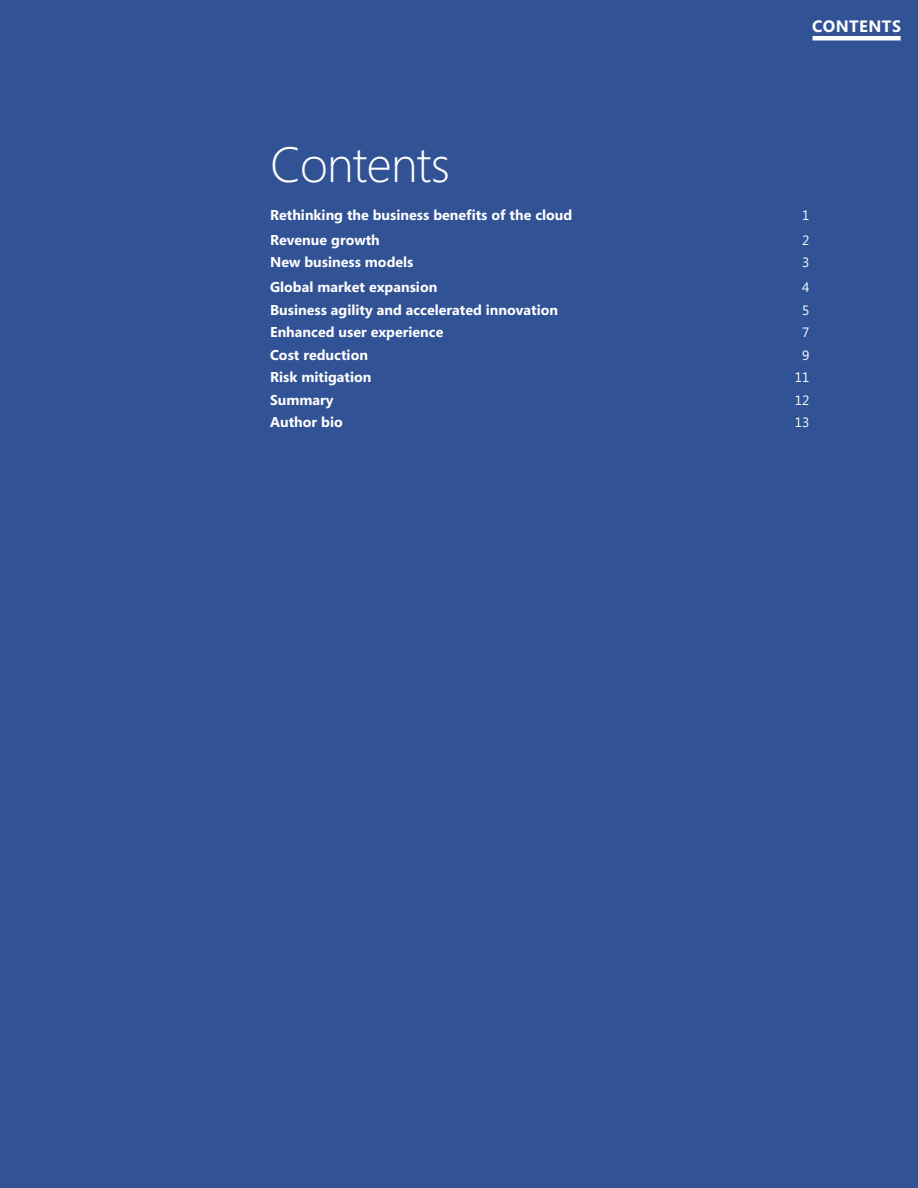
<style>
.page{position:relative;width:918px;height:1188px;background:#315294}
.page>*{position:absolute;margin:0;border:0;box-sizing:border-box;transform-origin:0 0}
.t1{font:300 49.5px "Segoe";letter-spacing:-.015em;color:#fff}
.t2{font:700 16.5px "Segoe";letter-spacing:.025em;color:#fff}
.t3{font:700 14.25px "Segoe";color:#fff}
.t4{font:13.5px/24.8px "Segoe";color:#fff}
</style>
<div class="page">
<hr style="left:813px;top:36px;width:88px;height:4px;background:#fff">
<p class="t2" style="left:812px;top:14px;width:90px">CONTENTS</p>
<h1 class="t1" style="left:270px;top:130px;width:182px">Contents</h1>
<p class="t3" style="left:270px;top:205px;width:304px">Rethinking the business benefits of the cloud</p>
<p class="t4" style="left:802px;top:203px;width:9px">1</p>
<p class="t3" style="left:270px;top:230px;width:111px">Revenue growth</p>
<p class="t4" style="left:802px;top:227px;width:9px">2</p>
<p class="t3" style="left:270px;top:252px;width:145px">New business models</p>
<p class="t4" style="left:802px;top:250px;width:9px">3<br>4</p>
<p class="t3" style="left:270px;top:300px;width:290px">Business agility and accelerated innovation</p>
<p class="t4" style="left:802px;top:297px;width:9px">5</p>
<p class="t3" style="left:270px;top:322px;width:175px">Enhanced user experience</p>
<p class="t4" style="left:802px;top:320px;width:9px">7</p>
<p class="t3" style="left:270px;top:345px;width:99px">Cost reduction</p>
<p class="t4" style="left:802px;top:342px;width:9px">9</p>
<p class="t3" style="left:270px;top:277px;width:169px">Global market expansion</p>
<p class="t3" style="left:270px;top:367px;width:103px">Risk mitigation</p>
<p class="t4" style="left:795px;top:365px;width:16px">11</p>
<p class="t3" style="left:270px;top:390px;width:65px">Summary</p>
<p class="t4" style="left:795px;top:387px;width:16px">12</p>
<p class="t3" style="left:270px;top:412px;width:74px">Author bio</p>
<p class="t4" style="left:795px;top:410px;width:16px">13</p>
</div>
